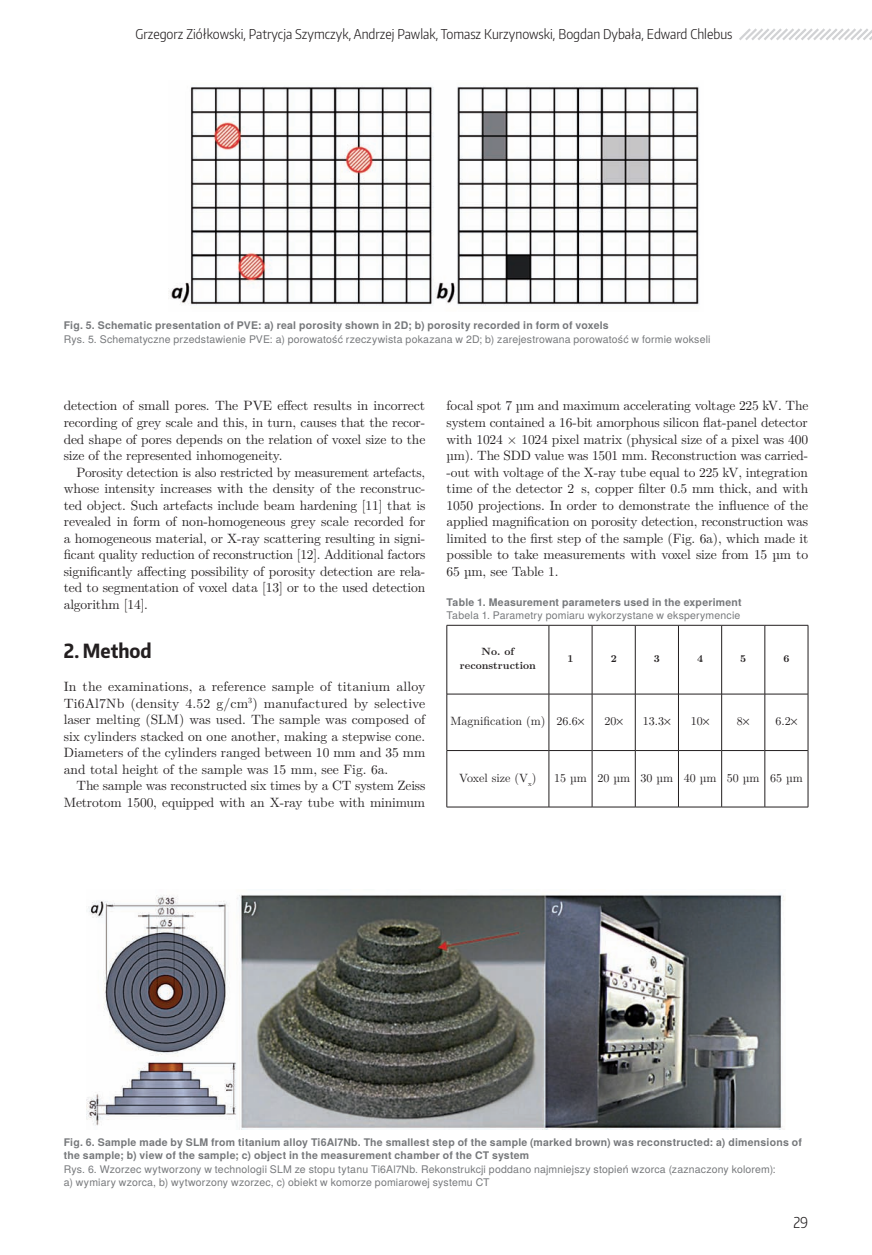
<style>
.page{position:relative;width:872px;height:1255px;background:#fff}
.page>*{position:absolute;margin:0;border:0;box-sizing:border-box;transform-origin:0 0}
.t1{font:700 19.5px "Encode Sans Condensed";color:#231f20}
.t2{font:300 15px "Encode Sans Condensed";color:#231f20}
.t3{font:13.5px/16.5px "LM Roman 10";letter-spacing:-.01em;color:#231f20;text-align:justify}
.t4{font:300 13.5px "Encode Sans Condensed";color:#231f20}
.t5{font:12px "LM Roman 10";color:#231f20}
.t6{font:10.5px/13.5px "Te X Gyre Heros";letter-spacing:.015em;color:#76787b}
.t7{font:700 10.5px/13.5px "Te X Gyre Heros";letter-spacing:.02em;color:#76787b}
.t8{font:700 10.5px/13.5px "LM Roman 10";color:#231f20;text-align:center}
</style>
<div class="page">
<hr style="left:447px;top:693px;width:101px;height:1px;background:#231f20">
<hr style="left:549px;top:693px;width:43px;height:1px;background:#231f20">
<hr style="left:592px;top:693px;width:43px;height:1px;background:#231f20">
<hr style="left:635px;top:693px;width:43px;height:1px;background:#231f20">
<hr style="left:678px;top:693px;width:43px;height:1px;background:#231f20">
<hr style="left:722px;top:693px;width:42px;height:1px;background:#231f20">
<hr style="left:765px;top:693px;width:42px;height:1px;background:#231f20">
<hr style="left:447px;top:750px;width:101px;height:1px;background:#231f20">
<hr style="left:549px;top:750px;width:43px;height:1px;background:#231f20">
<hr style="left:592px;top:750px;width:43px;height:1px;background:#231f20">
<hr style="left:635px;top:750px;width:43px;height:1px;background:#231f20">
<hr style="left:678px;top:750px;width:43px;height:1px;background:#231f20">
<hr style="left:722px;top:750px;width:42px;height:1px;background:#231f20">
<hr style="left:765px;top:750px;width:42px;height:1px;background:#231f20">
<hr style="left:446px;top:625px;width:103px;height:1px;background:#231f20">
<hr style="left:446px;top:625px;width:1px;height:69px;background:#231f20">
<hr style="left:549px;top:625px;width:43px;height:1px;background:#231f20">
<hr style="left:548px;top:625px;width:1px;height:69px;background:#231f20">
<hr style="left:592px;top:625px;width:43px;height:1px;background:#231f20">
<hr style="left:592px;top:625px;width:1px;height:69px;background:#231f20">
<hr style="left:635px;top:625px;width:43px;height:1px;background:#231f20">
<hr style="left:635px;top:625px;width:1px;height:69px;background:#231f20">
<hr style="left:678px;top:625px;width:43px;height:1px;background:#231f20">
<hr style="left:678px;top:625px;width:1px;height:69px;background:#231f20">
<hr style="left:721px;top:625px;width:43px;height:1px;background:#231f20">
<hr style="left:721px;top:625px;width:1px;height:69px;background:#231f20">
<hr style="left:764px;top:625px;width:44px;height:1px;background:#231f20">
<hr style="left:764px;top:625px;width:1px;height:69px;background:#231f20">
<hr style="left:807px;top:625px;width:1px;height:69px;background:#231f20">
<hr style="left:446px;top:694px;width:1px;height:56px;background:#231f20">
<hr style="left:548px;top:694px;width:1px;height:56px;background:#231f20">
<hr style="left:592px;top:694px;width:1px;height:56px;background:#231f20">
<hr style="left:635px;top:694px;width:1px;height:56px;background:#231f20">
<hr style="left:678px;top:694px;width:1px;height:56px;background:#231f20">
<hr style="left:721px;top:694px;width:1px;height:56px;background:#231f20">
<hr style="left:764px;top:694px;width:1px;height:56px;background:#231f20">
<hr style="left:807px;top:694px;width:1px;height:56px;background:#231f20">
<hr style="left:446px;top:750px;width:1px;height:56px;background:#231f20">
<hr style="left:548px;top:750px;width:1px;height:56px;background:#231f20">
<hr style="left:592px;top:750px;width:1px;height:56px;background:#231f20">
<hr style="left:635px;top:750px;width:1px;height:56px;background:#231f20">
<hr style="left:678px;top:750px;width:1px;height:56px;background:#231f20">
<hr style="left:721px;top:750px;width:1px;height:56px;background:#231f20">
<hr style="left:764px;top:750px;width:1px;height:56px;background:#231f20">
<hr style="left:807px;top:750px;width:1px;height:56px;background:#231f20">
<hr style="left:446px;top:806px;width:103px;height:1px;background:#231f20">
<hr style="left:549px;top:806px;width:43px;height:1px;background:#231f20">
<hr style="left:592px;top:806px;width:43px;height:1px;background:#231f20">
<hr style="left:635px;top:806px;width:43px;height:1px;background:#231f20">
<hr style="left:678px;top:806px;width:43px;height:1px;background:#231f20">
<hr style="left:721px;top:806px;width:43px;height:1px;background:#231f20">
<hr style="left:764px;top:806px;width:44px;height:1px;background:#231f20">
<img style="left:169px;top:86px;width:531px;height:220px">
<img style="left:87px;top:894px;width:698px;height:235px">
<svg style="left:739px;top:28px;width:133px;height:12px"></svg>
<p class="t4" style="left:136px;top:25px;width:598px">Grzegorz Ziółkowski, Patrycja Szymczyk, Andrzej Pawlak, Tomasz Kurzynowski, Bogdan Dybała, Edward Chlebus</p>
<p class="t7" style="left:64px;top:318px;width:546px">Fig. 5. Schematic presentation of PVE: a) real porosity shown in 2D; b) porosity recorded in form of voxels</p>
<p class="t6" style="left:64px;top:331px;width:648px">Rys. 5. Schematyczne przedstawienie PVE: a) porowatość rzeczywista pokazana w 2D; b) zarejestrowana porowatość w formie wokseli</p>
<p class="t3" style="left:64px;top:396px;width:363px">detection of small pores. The PVE effect results in incorrect recording of grey scale and this, in turn, causes that the recor&shy;ded shape of pores depends on the relation of voxel size to the size of the represented inhomogeneity.</p>
<p class="t3" style="left:64px;top:462px;width:363px;text-indent:13px">Porosity detection is also restricted by measurement artefacts, whose intensity increases with the density of the reconstruc&shy;ted object. Such artefacts include beam hardening [11] that is revealed in form of non-homogeneous grey scale recorded for a homogeneous material, or X-ray scattering resulting in signi&shy;ficant quality reduction of reconstruction [12]. Additional factors significantly affecting possibility of porosity detection are rela&shy;ted to segmentation of voxel data [13] or to the used detection algorithm [14].</p>
<h1 class="t1" style="left:64px;top:638px;width:89px">2. Method</h1>
<p class="t3" style="left:64px;top:677px;width:363px">In the examinations, a reference sample of titanium alloy Ti6Al7Nb (density 4.52 g/cm<sup>3</sup>) manufactured by selective laser melting (SLM) was used. The sample was composed of six cylinders stacked on one another, making a stepwise cone.<br>Diameters of the cylinders ranged between 10 mm and 35 mm and total height of the sample was 15 mm, see Fig. 6a.</p>
<p class="t3" style="left:64px;top:776px;width:363px;text-align:right">The sample was reconstructed six times by a CT system Zeiss<br>Metrotom 1500, equipped with an X-ray tube with minimum</p>
<p class="t3" style="left:446px;top:396px;width:363px">focal spot 7 µm and maximum accelerating voltage 225 kV. The system contained a 16-bit amorphous silicon flat-panel detector with 1024 × 1024 pixel matrix (physical size of a pixel was 400 µm). The SDD value was 1501 mm. Reconstruction was carried--out with voltage of the X-ray tube equal to 225 kV, integration time of the detector 2 s, copper filter 0.5 mm thick, and with 1050 projections. In order to demonstrate the influence of the applied magnification on porosity detection, reconstruction was limited to the first step of the sample (Fig. 6a), which made it possible to take measurements with voxel size from 15 µm to 65 µm, see Table 1.</p>
<p class="t7" style="left:446px;top:594px;width:296px">Table 1. Measurement parameters used in the experiment</p>
<p class="t6" style="left:446px;top:607px;width:295px">Tabela 1. Parametry pomiaru wykorzystane w eksperymencie</p>
<p class="t8" style="left:460px;top:644px;width:77px">No. of reconstruction</p>
<p class="t8" style="left:567px;top:650px;width:8px">1</p>
<p class="t8" style="left:610px;top:650px;width:8px">2</p>
<p class="t8" style="left:654px;top:650px;width:8px">3</p>
<p class="t8" style="left:697px;top:650px;width:8px">4</p>
<p class="t8" style="left:740px;top:650px;width:8px">5</p>
<p class="t8" style="left:783px;top:650px;width:8px">6</p>
<p class="t5" style="left:450px;top:711px;width:129px">Magnification (m) 26.6</p>
<p class="t5" style="left:604px;top:711px;width:13px">20</p>
<p class="t5" style="left:643px;top:711px;width:23px">13.3</p>
<p class="t5" style="left:690px;top:711px;width:13px">10</p>
<p class="t5" style="left:737px;top:711px;width:7px">8</p>
<p class="t5" style="left:775px;top:711px;width:17px">6.2</p>
<p class="t5" style="left:459px;top:768px;width:79px">Voxel size (V<sub>x</sub>)</p>
<p class="t5" style="left:554px;top:768px;width:250px">15 µm 20 µm 30 µm 40 µm 50 µm 65 µm</p>
<p class="t7" style="left:64px;top:1134px;width:739px">Fig. 6. Sample made by SLM from titanium alloy Ti6Al7Nb. The smallest step of the sample (marked brown) was reconstructed: a) dimensions of the sample; b) view of the sample; c) object in the measurement chamber of the CT system</p>
<p class="t6" style="left:64px;top:1161px;width:713px">Rys. 6. Wzorzec wytworzony w technologii SLM ze stopu tytanu Ti6Al7Nb. Rekonstrukcji poddano najmniejszy stopień wzorca (zaznaczony kolorem): a) wymiary wzorca, b) wytworzony wzorzec, c) obiekt w komorze pomiarowej systemu CT</p>
<p class="t2" style="left:793px;top:1212px;width:16px">29</p>
</div>
